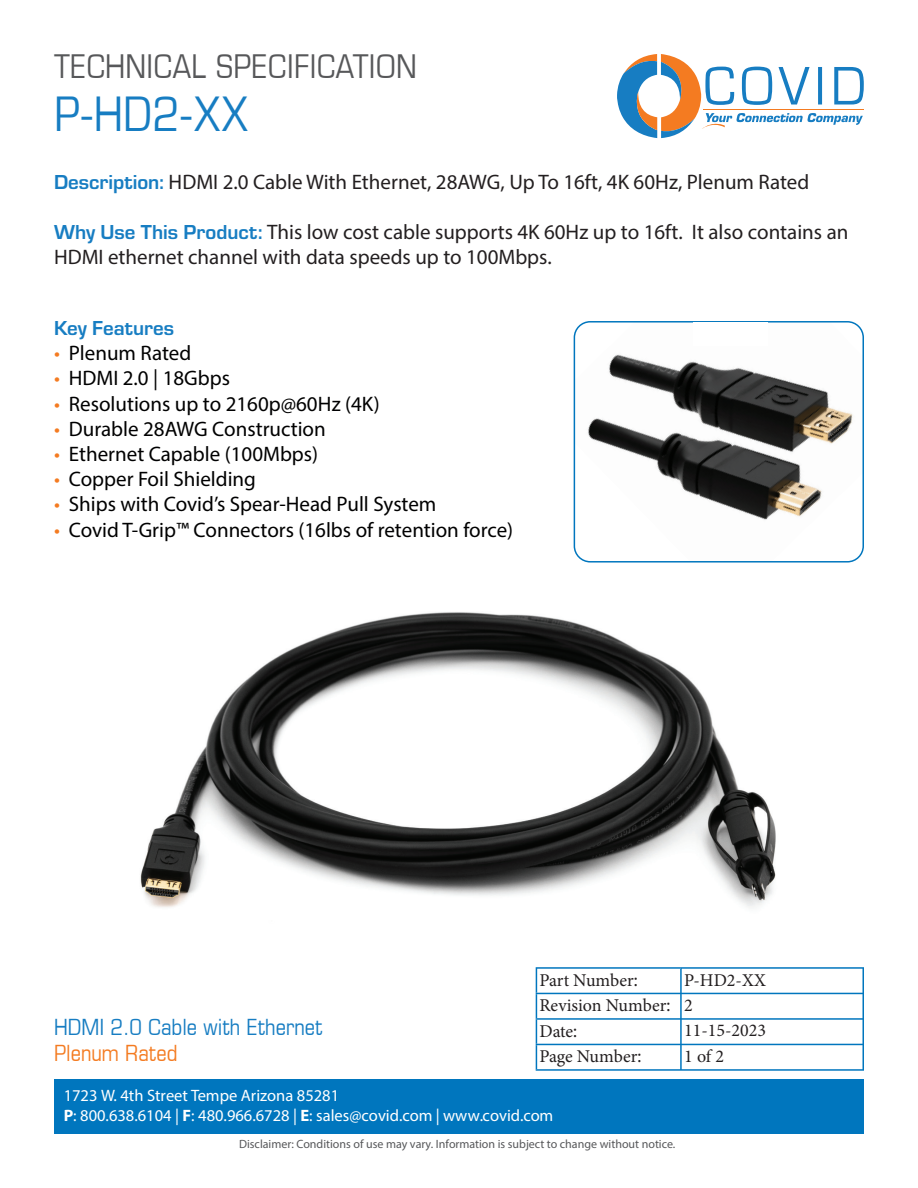
<style>
.page{position:relative;width:918px;height:1188px;background:#fff}
.page>*{position:absolute;margin:0;border:0;box-sizing:border-box;transform-origin:0 0}
.t1{font:condensed 48px "Eurostile";color:#177dc2}
.t2{font:condensed 33px "Eurostile";color:#57585a}
.t3{font:condensed 22.5px "Eurostile";color:#177dc2}
.t4{font:condensed 22.5px "Eurostile";color:#f47b21}
.t5{font:21px "Myriad Pro";color:#000001}
.t6{font:21px/25.2px "Myriad Pro";color:#231f20}
.t7{font:700 21px "Eurostile";color:#177dc2}
.t8{font:18px/25.7px "Minion Pro";color:#231f20}
.t9{font:16.5px/19.8px "Myriad Pro";color:#fff}
.t10{font:12px "Myriad Pro";color:#57585a}
.s1{font-family:"Eurostile";font-weight:700;color:#177dc2}
.s2{color:#f47b21}
.s3{font-family:"Myriad Pro"}
.s4{font-weight:700}
</style>
<div class="page">
<img style="left:140px;top:612px;width:636px;height:295px">
<svg style="left:617px;top:54px;width:247px;height:84px"></svg>
<img style="left:574px;top:322px;width:287px;height:238px">
<div style="left:574px;top:321px;width:290px;height:242px;border:2px solid #0076be;border-radius:16px"></div>
<div style="left:694px;top:322px;width:74px;height:24px;background:#fff"></div>
<div style="left:54px;top:1080px;width:810px;height:54px;background:#0076be"></div>
<svg style="left:536px;top:967px;width:328px;height:104px"></svg>
<h2 class="t2" style="left:54px;top:46px;width:364px">TECHNICAL SPECIFICATION</h2>
<h1 class="t1" style="left:54px;top:85px;width:196px">P-HD2-XX</h1>
<p class="t6" style="left:54px;top:169px;width:757px"><span class="s1">Description:</span> HDMI 2.0 Cable With Ethernet, 28AWG, Up To 16ft, 4K 60Hz, Plenum Rated</p>
<p class="t6" style="left:54px;top:219px;width:796px"><span class="s1">Why Use This Product:</span> This low cost cable supports 4K 60Hz up to 16ft. It also contains an<br>HDMI ethernet channel with data speeds up to 100Mbps.</p>
<p class="t7" style="left:54px;top:313px;width:122px">Key Features</p>
<p class="t5" style="left:54px;top:340px;width:139px"><span class="s2">•</span> Plenum Rated</p>
<p class="t5" style="left:54px;top:365px;width:178px"><span class="s2">•</span> HDMI 2.0 | 18Gbps</p>
<p class="t5" style="left:54px;top:391px;width:327px"><span class="s2">•</span> Resolutions up to 2160p@60Hz (4K)</p>
<p class="t5" style="left:54px;top:416px;width:273px"><span class="s2">•</span> Durable 28AWG Construction</p>
<p class="t5" style="left:54px;top:441px;width:266px"><span class="s2">•</span> Ethernet Capable (100Mbps)</p>
<p class="t5" style="left:54px;top:466px;width:204px"><span class="s2">•</span> Copper Foil Shielding</p>
<p class="t5" style="left:54px;top:491px;width:384px"><span class="s2">•</span> Ships with Covid’s Spear-Head Pull System</p>
<p class="t5" style="left:54px;top:517px;width:461px"><span class="s2">•</span> Covid T-Grip™ Connectors (16lbs of retention force)</p>
<p class="t3" style="left:54px;top:1014px;width:270px">HDMI 2.0 Cable with Ethernet</p>
<p class="t4" style="left:54px;top:1040px;width:125px">Plenum Rated</p>
<p class="t8" style="left:539px;top:968px;width:100px">Part Number<span class="s3">:</span></p>
<p class="t8" style="left:539px;top:967px;width:228px;text-indent:145px">P-HD2-XX<br>Revision Number<span class="s3">:</span> 2</p>
<p class="t8" style="left:539px;top:1044px;width:103px">Page Number<span class="s3">:</span></p>
<p class="t8" style="left:684px;top:1043px;width:41px">1 of 2</p>
<p class="t8" style="left:539px;top:1018px;width:39px">Date<span class="s3">:</span></p>
<p class="t8" style="left:684px;top:1018px;width:83px">11-15-2023</p>
<p class="t9" style="left:64px;top:1085px;width:491px">1723 W. 4th Street Tempe Arizona 85281<br><span class="s4">P</span>: 800.638.6104 | <span class="s4">F</span>: 480.966.6728 | <span class="s4">E</span>: sales@covid.com | www.covid.com</p>
<p class="t10" style="left:239px;top:1136px;width:438px">Disclaimer: Conditions of use may vary. Information is subject to change without notice.</p>
</div>
